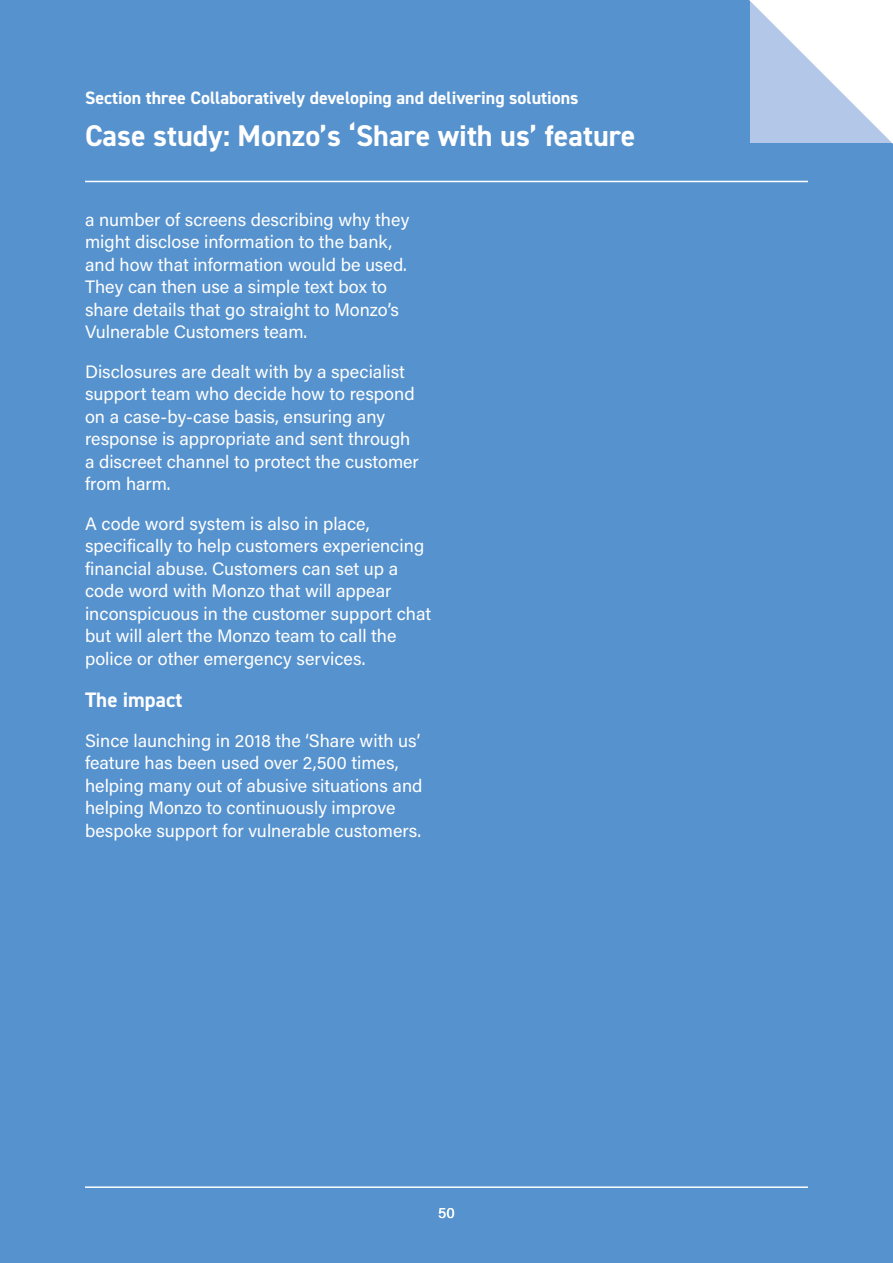
<style>
.page{position:relative;width:893px;height:1263px;background:#5692ce}
.page>*{position:absolute;margin:0;border:0;box-sizing:border-box;transform-origin:0 0}
.t1{font:700 30px "DIN2014";color:#fff}
.t2{font:700 21px "DIN2014";color:#fff}
.t3{font:18px/22.5px "Acumin Pro";color:#fff}
.t4{font:700 18px "DIN2014";color:#fff}
.t5{font:15px "Acumin Pro";color:#fff}
</style>
<div class="page">
<svg style="left:749px;top:0;width:144px;height:144px;background:#d7e2f3"></svg>
<hr style="left:85px;top:1186px;width:723px;height:2px;background:#fff">
<hr style="left:85px;top:181px;width:723px;height:1px;background:#fff">
<p class="t4" style="left:85px;top:86px;width:495px">Section three Collaboratively developing and delivering solutions</p>
<h1 class="t1" style="left:85px;top:115px;width:552px">Case study: Monzo’s ‘Share with us’ feature</h1>
<p class="t3" style="left:85px;top:208px;width:326px">a number of screens describing why they might disclose information to the bank, and how that information would be used.<br>They can then use a simple text box to share details that go straight to Monzo’s Vulnerable Customers team.</p>
<p class="t3" style="left:85px;top:360px;width:335px">Disclosures are dealt with by a specialist support team who decide how to respond on a case-by-case basis, ensuring any response is appropriate and sent through a discreet channel to protect the customer from harm.</p>
<p class="t3" style="left:85px;top:512px;width:348px">A code word system is also in place, specifically to help customers experiencing financial abuse. Customers can set up a code word with Monzo that will appear inconspicuous in the customer support chat but will alert the Monzo team to call the police or other emergency services.</p>
<p class="t2" style="left:85px;top:686px;width:99px">The impact</p>
<p class="t3" style="left:85px;top:729px;width:339px">Since launching in 2018 the ‘Share with us’ feature has been used over 2,500 times, helping many out of abusive situations and helping Monzo to continuously improve bespoke support for vulnerable customers.</p>
<p class="t5" style="left:438px;top:1202px;width:18px">50</p>
</div>
